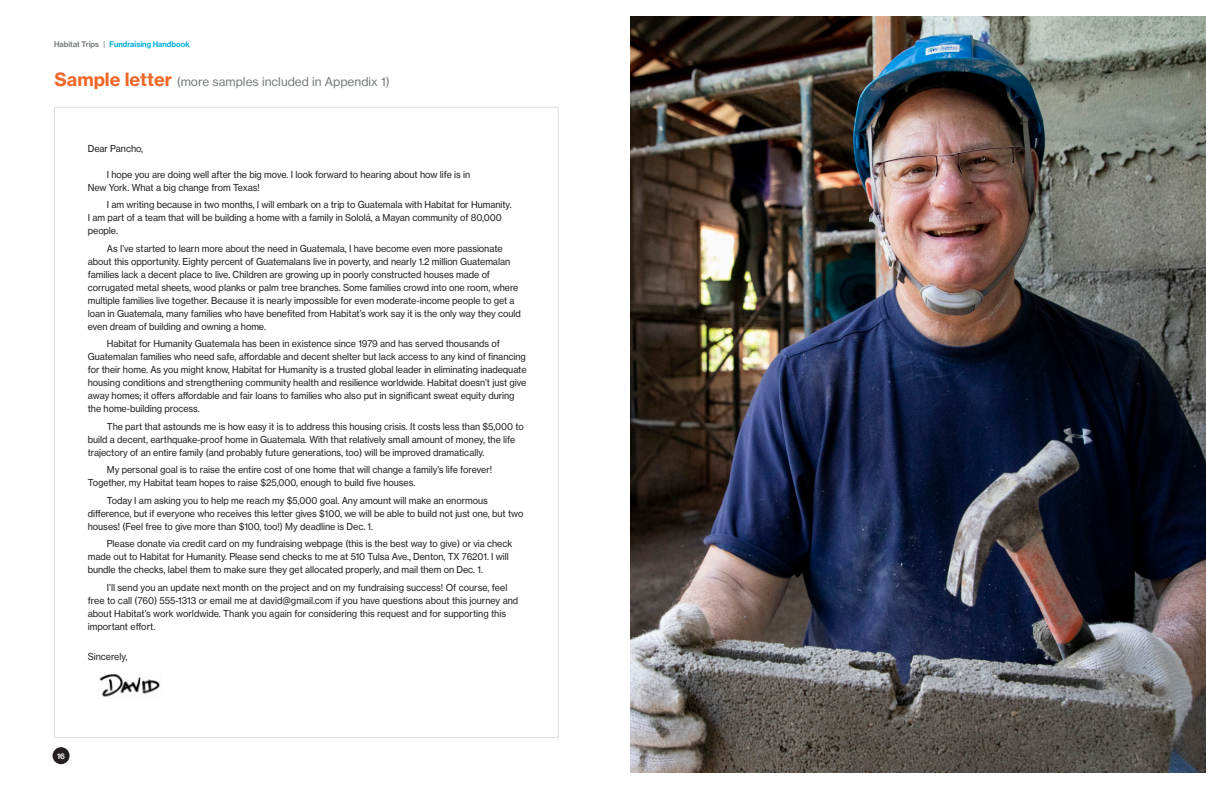
<style>
.page{position:relative;width:1224px;height:792px;background:#fff}
.page>*{position:absolute;margin:0;border:0;box-sizing:border-box;transform-origin:0 0}
.t1{font:12px "N Haas Grotesk TX Pro 55 Rg";color:#787d83}
.t2{font:9.5px/13px "N Haas Grotesk TX Pro 55 Rg";letter-spacing:-.005em;color:#231f20;scale:.95 1}
.t3{font:8px "N Haas Grotesk DS Pro 65 Md";letter-spacing:.01em;color:#00acd8}
.t4{font:8px "N Haas Grotesk DS Pro 65 Md";color:#fff}
.s1{color:#787d83}
.s2{font-family:"N Haas Grotesk TX Pro 75 Bd";font-size:18px;color:#f26728}
</style>
<div class="page">
<div style="left:53px;top:747px;width:17px;height:17px;background:#231f20;border-radius:50%"></div>
<img style="left:99px;top:674px;width:61px;height:23px">
<img style="left:630px;top:17px;width:575px;height:756px">
<p class="t3" style="left:54px;top:40px;width:137px"><span class="s1">Habitat Trips |</span> Fundraising Handbook</p>
<p class="t1" style="left:54px;top:74px;width:337px"><span class="s2">Sample letter</span> (more samples included in Appendix 1)</p>
<p class="t2" style="left:88px;top:142px;width:60px">Dear Pancho,</p>
<p class="t2" style="left:88px;top:168px;width:404px;text-indent:19px">I hope you are doing well after the big move. I look forward to hearing about how life is in<br>New York. What a big change from Texas!</p>
<p class="t2" style="left:88px;top:198px;width:448px;text-indent:19px">I am writing because in two months, I will embark on a trip to Guatemala with Habitat for Humanity.<br>I am part of a team that will be building a home with a family in Sololá, a Mayan community of 80,000 people.</p>
<p class="t2" style="left:88px;top:242px;width:457px;text-indent:19px">As I’ve started to learn more about the need in Guatemala, I have become even more passionate about this opportunity. Eighty percent of Guatemalans live in poverty, and nearly 1.2 million Guatemalan families lack a decent place to live. Children are growing up in poorly constructed houses made of corrugated metal sheets, wood planks or palm tree branches. Some families crowd into one room, where multiple families live together. Because it is nearly impossible for even moderate-income people to get a loan in Guatemala, many families who have benefited from Habitat’s work say it is the only way they could even dream of building and owning a home.</p>
<p class="t2" style="left:88px;top:337px;width:463px;text-indent:19px">Habitat for Humanity Guatemala has been in existence since 1979 and has served thousands of Guatemalan families who need safe, affordable and decent shelter but lack access to any kind of financing for their home. As you might know, Habitat for Humanity is a trusted global leader in eliminating inadequate housing conditions and strengthening community health and resilience worldwide. Habitat doesn’t just give away homes; it offers affordable and fair loans to families who also put in significant sweat equity during the home-building process.</p>
<p class="t2" style="left:88px;top:420px;width:461px;text-indent:19px">The part that astounds me is how easy it is to address this housing crisis. It costs less than $5,000 to build a decent, earthquake-proof home in Guatemala. With that relatively small amount of money, the life trajectory of an entire family (and probably future generations, too) will be improved dramatically.</p>
<p class="t2" style="left:88px;top:463px;width:427px;text-indent:19px">My personal goal is to raise the entire cost of one home that will change a family’s life forever!<br>Together, my Habitat team hopes to raise $25,000, enough to build five houses.</p>
<p class="t2" style="left:88px;top:494px;width:460px;text-indent:19px">Today I am asking you to help me reach my $5,000 goal. Any amount will make an enormous difference, but if everyone who receives this letter gives $100, we will be able to build not just one, but two houses! (Feel free to give more than $100, too!) My deadline is Dec. 1.</p>
<p class="t2" style="left:88px;top:537px;width:448px;text-indent:19px">Please donate via credit card on my fundraising webpage (this is the best way to give) or via check made out to Habitat for Humanity. Please send checks to me at 510 Tulsa Ave., Denton, TX 76201. I will bundle the checks, label them to make sure they get allocated properly, and mail them on Dec. 1.</p>
<p class="t2" style="left:88px;top:581px;width:455px;text-indent:19px">I’ll send you an update next month on the project and on my fundraising success! Of course, feel free to call (760) 555-1313 or email me at david@gmail.com if you have questions about this journey and about Habitat’s work worldwide. Thank you again for considering this request and for supporting this important effort.</p>
<p class="t2" style="left:88px;top:650px;width:43px">Sincerely,</p>
<p class="t4" style="left:57px;top:751px;width:9px">16</p>
</div>
